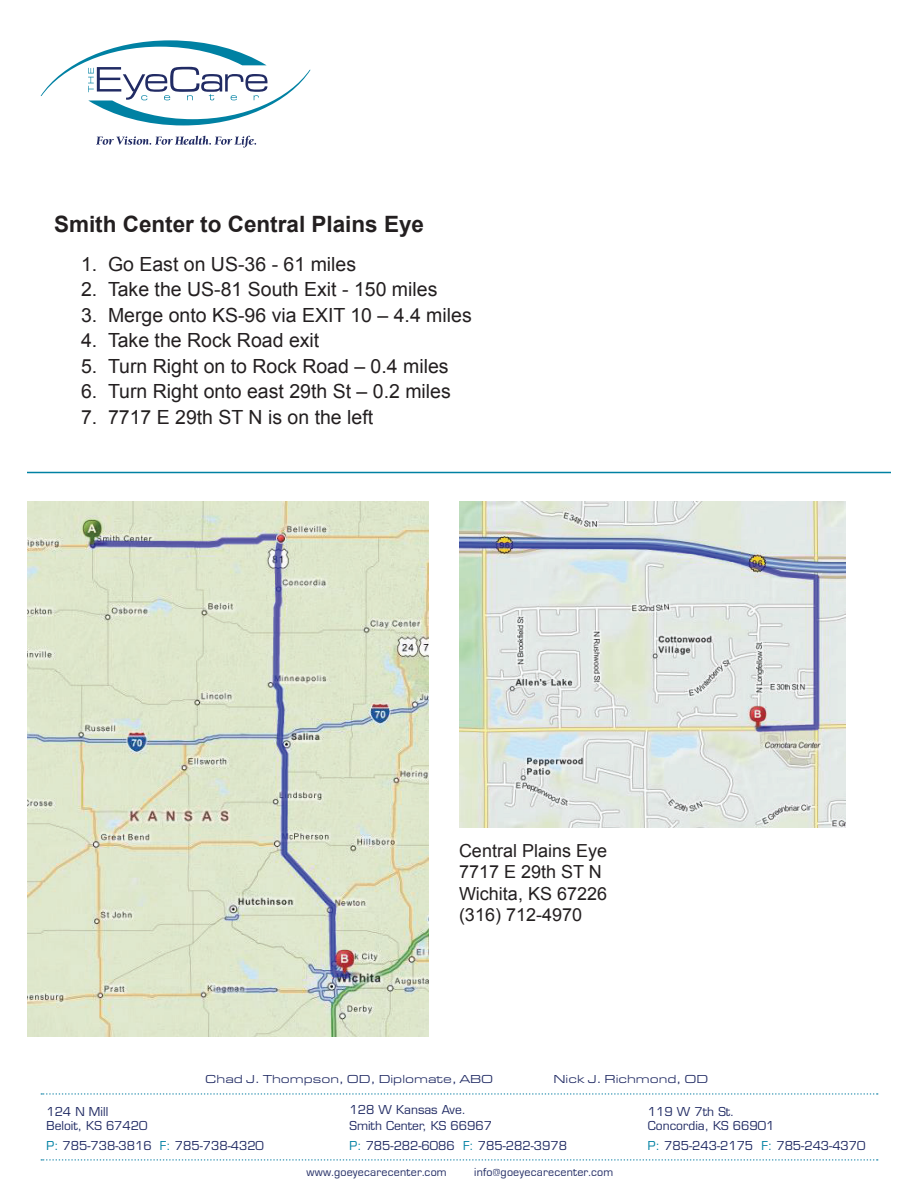
<style>
.page{position:relative;width:918px;height:1188px;background:#fff}
.page>*{position:absolute;margin:0;border:0;box-sizing:border-box;transform-origin:0 0}
.t1{font:700 22.5px "Arial";color:#231f20}
.t2{font:19.5px "Arial";color:#231f20}
.t3{font:18px/21.6px "Arial";color:#231f20}
.t4{font:12px/14.4px "Eurostile";color:#212b64}
.t5{font:12px "Eurostile Extended Roman DTC";color:#212b64}
.t6{font:12px "Eurostile";letter-spacing:.02em;color:#212b64}
.s1{color:#0081a3}
</style>
<div class="page">
<svg style="left:96px;top:136px;width:160px;height:12px"></svg>
<svg style="left:41px;top:40px;width:270px;height:85px"></svg>
<svg style="left:41px;top:1093px;width:837px;height:2px"></svg>
<svg style="left:41px;top:1159px;width:837px;height:2px"></svg>
<hr style="left:27px;top:472px;width:864px;height:1px;background:#0081a3">
<img style="left:27px;top:501px;width:401px;height:535px">
<img style="left:459px;top:501px;width:387px;height:326px">
<p class="t1" style="left:54px;top:210px;width:372px">Smith Center to Central Plains Eye</p>
<p class="t2" style="left:81px;top:251px;width:277px">1. Go East on US-36 - 61 miles</p>
<p class="t2" style="left:81px;top:277px;width:358px">2. Take the US-81 South Exit - 150 miles</p>
<p class="t2" style="left:81px;top:302px;width:392px">3. Merge onto KS-96 via EXIT 10 – 4.4 miles</p>
<p class="t2" style="left:81px;top:328px;width:240px">4. Take the Rock Road exit</p>
<p class="t2" style="left:81px;top:353px;width:369px">5. Turn Right on to Rock Road – 0.4 miles</p>
<p class="t2" style="left:81px;top:379px;width:371px">6. Turn Right onto east 29th St – 0.2 miles</p>
<p class="t2" style="left:81px;top:404px;width:294px">7. 7717 E 29th ST N is on the left</p>
<p class="t3" style="left:459px;top:840px;width:150px">Central Plains Eye<br>7717 E 29th ST N<br>Wichita, KS 67226 (316) 712-4970</p>
<p class="t5" style="left:205px;top:1073px;width:290px">Chad J. Thompson, OD, Diplomate, ABO</p>
<p class="t5" style="left:553px;top:1073px;width:156px">Nick J. Richmond, OD</p>
<p class="t4" style="left:46px;top:1104px;width:102px">124 N Mill<br>Beloit, KS 67420</p>
<p class="t4" style="left:46px;top:1139px;width:219px"><span class="s1">P:</span> 785-738-3816 <span class="s1">F:</span> 785-738-4320</p>
<p class="t4" style="left:349px;top:1101px;width:144px;line-height:16.5px">128 W Kansas Ave.<br>Smith Center, KS 66967</p>
<p class="t4" style="left:349px;top:1139px;width:219px"><span class="s1">P:</span> 785-282-6086 <span class="s1">F:</span> 785-282-3978</p>
<p class="t6" style="left:307px;top:1165px;width:142px">www.goeyecarecenter.com</p>
<p class="t6" style="left:474px;top:1165px;width:141px">info@goeyecarecenter.com</p>
<p class="t4" style="left:648px;top:1104px;width:128px">119 W 7th St.<br>Concordia, KS 66901</p>
<p class="t4" style="left:648px;top:1139px;width:219px"><span class="s1">P:</span> 785-243-2175 <span class="s1">F:</span> 785-243-4370</p>
</div>
